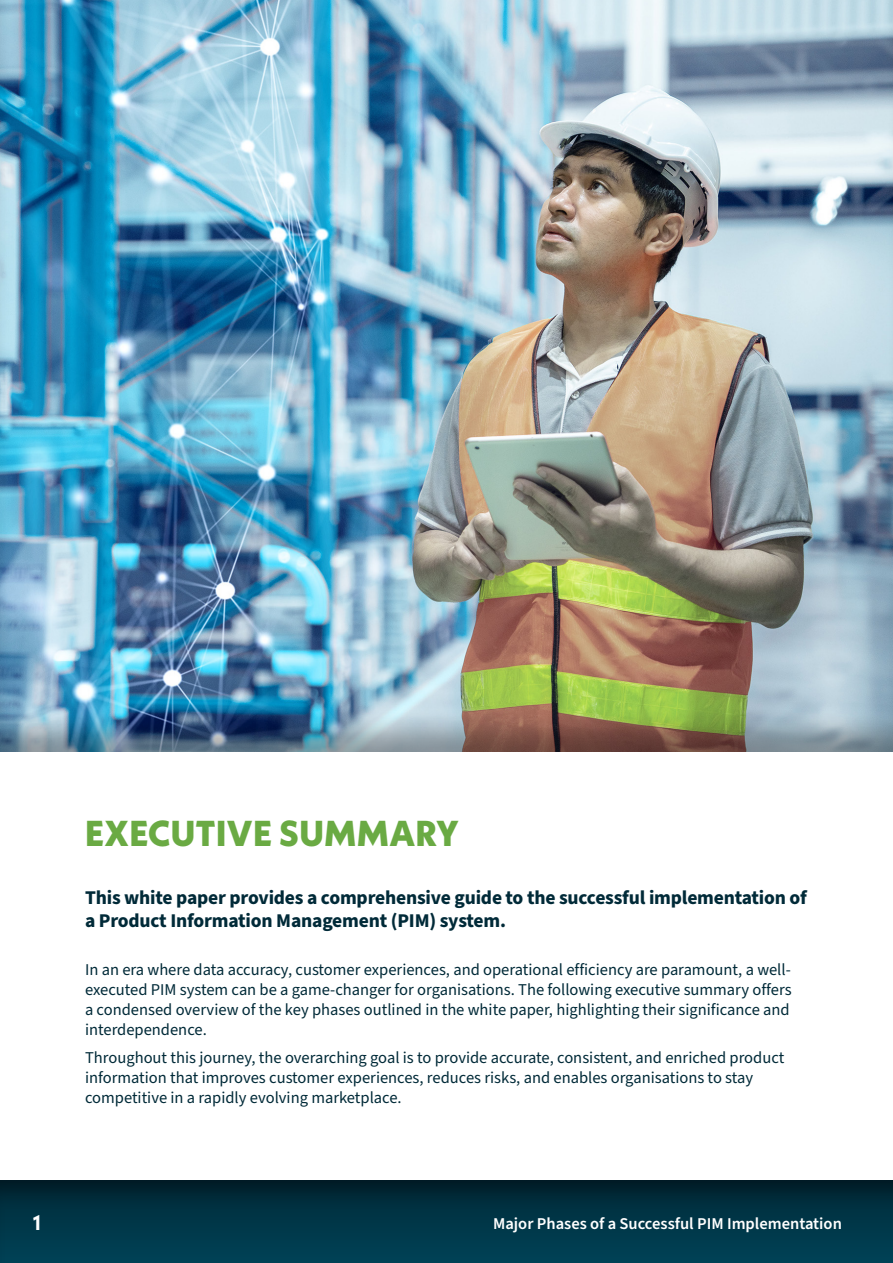
<style>
.page{position:relative;width:893px;height:1263px;background:#fff}
.page>*{position:absolute;margin:0;border:0;box-sizing:border-box;transform-origin:0 0}
.Headings{font:800 36px "Neue Kabel";letter-spacing:.01em;color:#6aaa43}
.t1{font:700 21px "Neue Kabel";color:#fff}
.Subheading_3{font:700 19.5px/23.4px "Source Sans Pro";letter-spacing:-.01em;color:#002a38}
.t2{font:16.5px/19.8px "Source Sans Pro";color:#002a38;text-align:justify}
.t3{font:600 16.5px "Source Sans Pro";color:#fff}
</style>
<div class="page">
<div style="left:0;top:1178px;width:893px;height:85px;background:#002a38;opacity:.5"></div>
<div style="left:0;top:0;width:893px;height:753px;background:#231f20;opacity:.4"></div>
<p class="Headings" style="left:85px;top:811px;width:375px">EXECUTIVE SUMMARY</p>
<p class="Subheading_3" style="left:85px;top:886px;width:723px">This white paper provides a comprehensive guide to the successful implementation of a Product Information Management (PIM) system.</p>
<p class="t2" style="left:85px;top:960px;width:708px">In an era where data accuracy, customer experiences, and operational efficiency are paramount, a well&shy;executed PIM system can be a game-changer for organisations. The following executive summary offers a condensed overview of the key phases outlined in the white paper, highlighting their significance and interdependence.</p>
<p class="t2" style="left:85px;top:1048px;width:701px;text-align:left">Throughout this journey, the overarching goal is to provide accurate, consistent, and enriched product information that improves customer experiences, reduces risks, and enables organisations to stay competitive in a rapidly evolving marketplace.</p>
<p class="t1" style="left:33px;top:1210px;width:10px">1</p>
<p class="t3" style="left:493px;top:1212px;width:350px">Major Phases of a Successful PIM Implementation</p>
</div>
